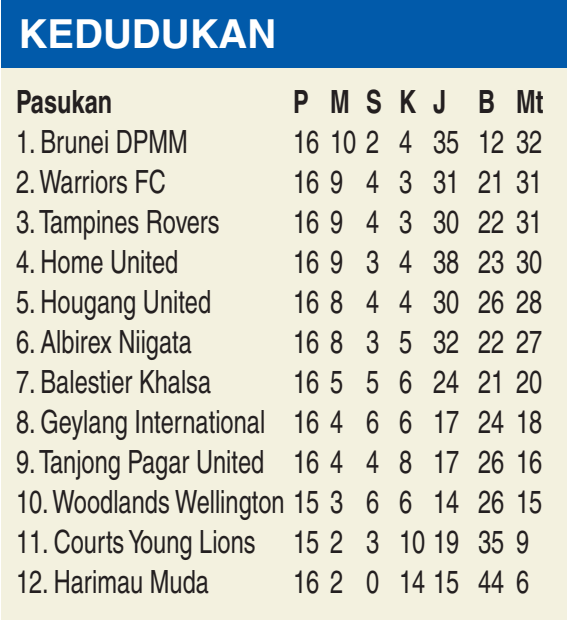
<style>
.page{position:relative;width:567px;height:624px;background:#fff}
.page>*{position:absolute;margin:0;border:0;box-sizing:border-box;transform-origin:0 0}
.t1{font:700 40px "Helvetica";color:#fff}
.t2{font:condensed 32px "Helvetica";color:#231f20;scale:.9 1}
.t3{font:700 condensed 32px "Helvetica";color:#231f20;scale:.9 1}
</style>
<div class="page">
<div style="left:2px;top:1px;width:565px;height:619px;background:#f3f1df"></div>
<div style="left:2px;top:0;width:565px;height:68px;background:#015aaa"></div>
<p class="t1" style="left:19px;top:10px;width:259px">KEDUDUKAN</p>
<p class="t3" style="left:16px;top:82px;width:108px">Pasukan</p>
<p class="t3" style="left:293px;top:82px;width:280px">P M S K J B Mt</p>
<p class="t2" style="left:16px;top:123px;width:193px">1. Brunei DPMM</p>
<p class="t2" style="left:293px;top:123px;width:279px">16 10 2 4 35 12 32</p>
<p class="t2" style="left:16px;top:163px;width:168px">2. Warriors FC</p>
<p class="t2" style="left:293px;top:163px;width:278px">16 9 4 3 31 21 31</p>
<p class="t2" style="left:16px;top:203px;width:228px">3. Tampines Rovers</p>
<p class="t2" style="left:293px;top:203px;width:279px">16 9 4 3 30 22 31</p>
<p class="t2" style="left:16px;top:243px;width:182px">4. Home United</p>
<p class="t2" style="left:293px;top:243px;width:279px">16 9 3 4 38 23 30</p>
<p class="t2" style="left:16px;top:283px;width:218px">5. Hougang United</p>
<p class="t2" style="left:293px;top:283px;width:278px">16 8 4 4 30 26 28</p>
<p class="t2" style="left:16px;top:323px;width:197px">6. Albirex Niigata</p>
<p class="t2" style="left:293px;top:323px;width:278px">16 8 3 5 32 22 27</p>
<p class="t2" style="left:16px;top:363px;width:218px">7. Balestier Khalsa</p>
<p class="t2" style="left:293px;top:363px;width:278px">16 5 5 6 24 21 20</p>
<p class="t2" style="left:16px;top:403px;width:586px">8. Geylang International 16 4 6 6 17 24 18</p>
<p class="t2" style="left:16px;top:443px;width:586px">9. Tanjong Pagar United 16 4 4 8 17 26 16</p>
<p class="t2" style="left:16px;top:483px;width:586px">10. Woodlands Wellington 15 3 6 6 14 26 15</p>
<p class="t2" style="left:16px;top:523px;width:572px">11. Courts Young Lions 15 2 3 10 19 35 9</p>
<p class="t2" style="left:16px;top:563px;width:216px">12. Harimau Muda</p>
<p class="t2" style="left:293px;top:563px;width:264px">16 2 0 14 15 44 6</p>
</div>
